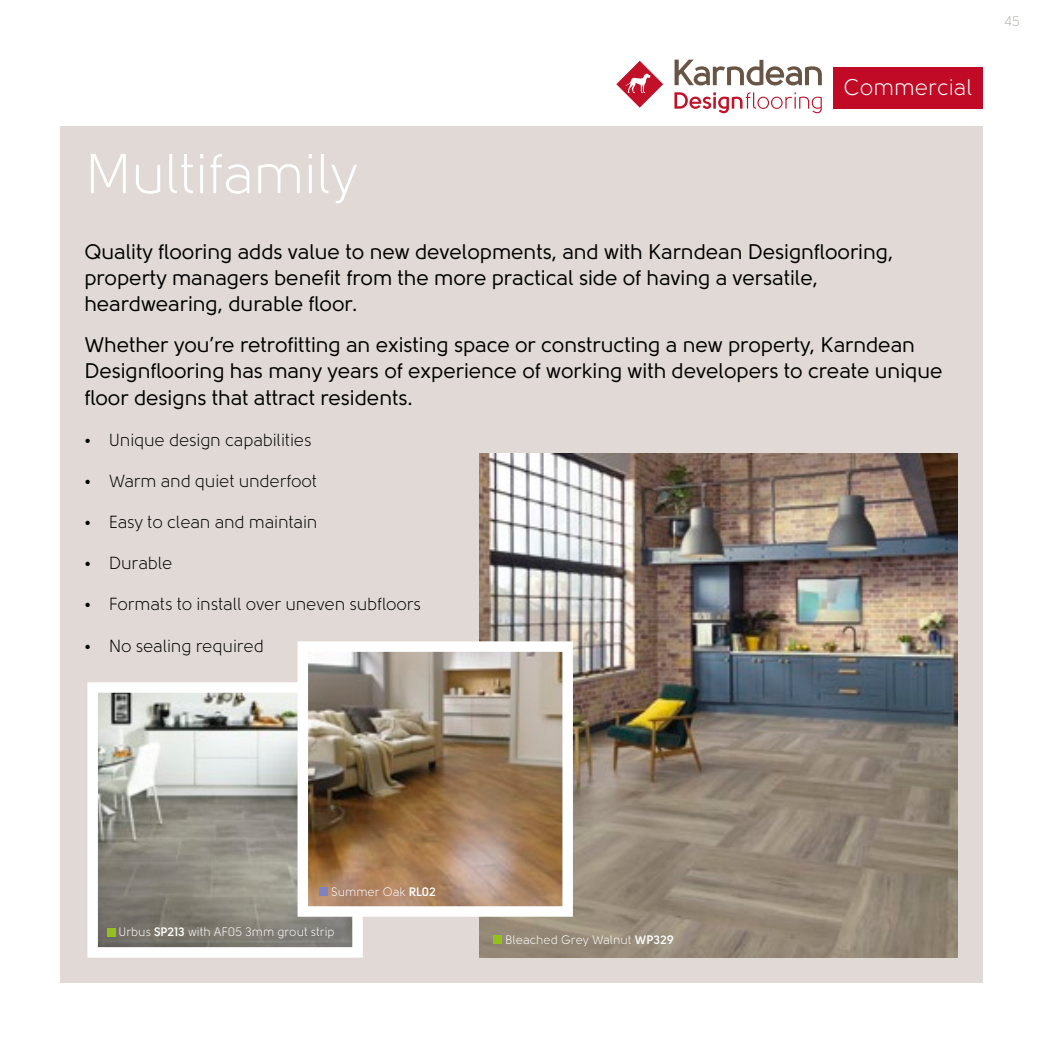
<style>
.page{position:relative;width:1042px;height:1042px;background:#fff}
.page>*{position:absolute;margin:0;border:0;box-sizing:border-box;transform-origin:0 0}
.t1{font:56px "Solomon";letter-spacing:-.01em;color:#fff}
.t2{font:22.57px "Solomon";color:#fff}
.t3{font:21px/26.2px "Solomon";color:#000}
.t4{font:17.5px "Solomon";letter-spacing:-.01em;color:#000}
.t5{font:14px "Solomon";color:#bcb1aa}
.t6{font:12.25px "Solomon";color:#fff}
.s1{font-weight:700}
</style>
<div class="page">
<div style="left:60px;top:126px;width:922px;height:856px;background:#e0d9d5"></div>
<img style="left:480px;top:453px;width:477px;height:504px">
<div style="left:494px;top:935px;width:8px;height:9px;background:#94c01e"></div>
<img style="left:98px;top:693px;width:254px;height:253px">
<div style="left:87px;top:682px;width:276px;height:275px;border:10px solid #fff"></div>
<div style="left:107px;top:927px;width:8px;height:9px;background:#94c01e"></div>
<img style="left:308px;top:652px;width:254px;height:254px">
<div style="left:297px;top:641px;width:276px;height:276px;border:10px solid #fff"></div>
<div style="left:319px;top:887px;width:9px;height:8px;background:#7c83be"></div>
<svg style="left:674px;top:60px;width:148px;height:25px"></svg>
<svg style="left:616px;top:60px;width:48px;height:48px"></svg>
<svg style="left:674px;top:92px;width:148px;height:21px"></svg>
<div style="left:832px;top:67px;width:150px;height:41px;background:#c00a26"></div>
<h1 class="t1" style="left:85px;top:144px;width:275px">Multifamily</h1>
<p class="t2" style="left:843px;top:75px;width:130px">Commercial</p>
<p class="t3" style="left:84px;top:238px;width:810px">Quality flooring adds value to new developments, and with Karndean Designflooring, property managers benefit from the more practical side of having a versatile, heardwearing, durable floor.</p>
<p class="t3" style="left:84px;top:332px;width:859px">Whether you’re retrofitting an existing space or constructing a new property, Karndean<br>Designflooring has many years of experience of working with developers to create unique floor designs that attract residents.</p>
<p class="t4" style="left:84px;top:430px;width:229px">• Unique design capabilities</p>
<p class="t4" style="left:84px;top:471px;width:234px">• Warm and quiet underfoot</p>
<p class="t4" style="left:84px;top:513px;width:235px">• Easy to clean and maintain</p>
<p class="t4" style="left:84px;top:554px;width:90px">• Durable</p>
<p class="t4" style="left:84px;top:595px;width:338px">• Formats to install over uneven subfloors</p>
<p class="t4" style="left:84px;top:636px;width:181px">• No sealing required</p>
<p class="t5" style="left:1004px;top:14px;width:17px">45</p>
<p class="t6" style="left:331px;top:885px;width:106px">Summer Oak <span class="s1">RL02</span></p>
<p class="t6" style="left:118px;top:925px;width:218px">Urbus <span class="s1">SP213</span> with AF05 3mm grout strip</p>
<p class="t6" style="left:505px;top:933px;width:170px">Bleached Grey Walnut <span class="s1">WP329</span></p>
</div>
